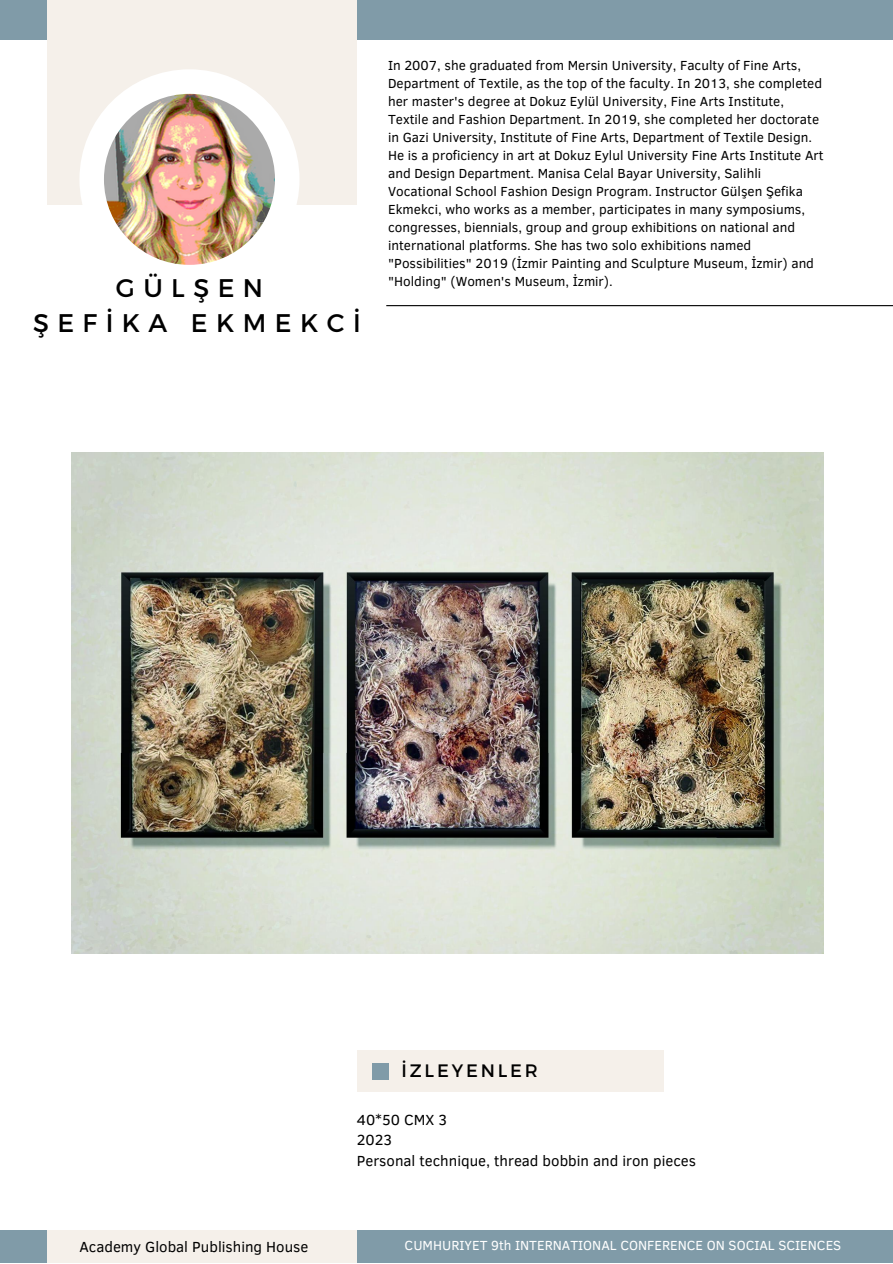
<style>
.page{position:relative;width:893px;height:1264px;background:#fff}
.page>*{position:absolute;margin:0;border:0;box-sizing:border-box;transform-origin:0 0}
.t1{font:25.5px "Montserrat";letter-spacing:.33em;color:#000}
.t2{font:18px "Montserrat";letter-spacing:.16em;color:#000}
.t3{font:15px "Clear Sans";color:#000}
.t4{font:13.5px/18px "Clear Sans";color:#000}
.t5{font:13.5px "Clear Sans";color:#fff}
</style>
<div class="page">
<div style="left:0;top:1230px;width:892px;height:32px;background:#809ba8"></div>
<div style="left:0;top:0;width:892px;height:40px;background:#809ba8"></div>
<div style="left:47px;top:1230px;width:310px;height:32px;background:#f5f0ea"></div>
<div style="left:47px;top:0;width:310px;height:205px;background:#f5f0ea"></div>
<div style="left:79px;top:69px;width:220px;height:220px;background:#fff;border-radius:50%"></div>
<img style="left:104px;top:94px;width:171px;height:171px;border-radius:50%">
<hr style="left:386px;top:305px;width:506px;height:1px;background:#000">
<div style="left:357px;top:1050px;width:306px;height:41px;background:#f5f0ea"></div>
<div style="left:372px;top:1063px;width:16px;height:16px;background:#809ba8"></div>
<img style="left:71px;top:452px;width:752px;height:501px">
<p class="t1" style="left:116px;top:271px;width:149px">GÜLŞEN</p>
<p class="t1" style="left:33px;top:306px;width:329px">ŞEFİKA EKMEKCİ</p>
<p class="t4" style="left:388px;top:56px;width:437px">In 2007, she graduated from Mersin University, Faculty of Fine Arts, Department of Textile, as the top of the faculty. In 2013, she completed her master's degree at Dokuz Eylül University, Fine Arts Institute, Textile and Fashion Department. In 2019, she completed her doctorate in Gazi University, Institute of Fine Arts, Department of Textile Design.<br>He is a proficiency in art at Dokuz Eylul University Fine Arts Institute Art and Design Department. Manisa Celal Bayar University, Salihli Vocational School Fashion Design Program. Instructor Gülşen Şefika Ekmekci, who works as a member, participates in many symposiums, congresses, biennials, group and group exhibitions on national and international platforms. She has two solo exhibitions named "Possibilities" 2019 (İzmir Painting and Sculpture Museum, İzmir) and "Holding" (Women's Museum, İzmir).</p>
<p class="t2" style="left:401px;top:1059px;width:138px">İZLEYENLER</p>
<p class="t3" style="left:357px;top:1108px;width:92px">40*50 CMX 3</p>
<p class="t3" style="left:357px;top:1129px;width:37px">2023</p>
<p class="t3" style="left:357px;top:1149px;width:340px">Personal technique, thread bobbin and iron pieces</p>
<p class="t3" style="left:79px;top:1235px;width:230px">Academy Global Publishing House</p>
<p class="t5" style="left:404px;top:1235px;width:438px">CUMHURIYET 9th INTERNATIONAL CONFERENCE ON SOCIAL SCIENCES</p>
</div>
